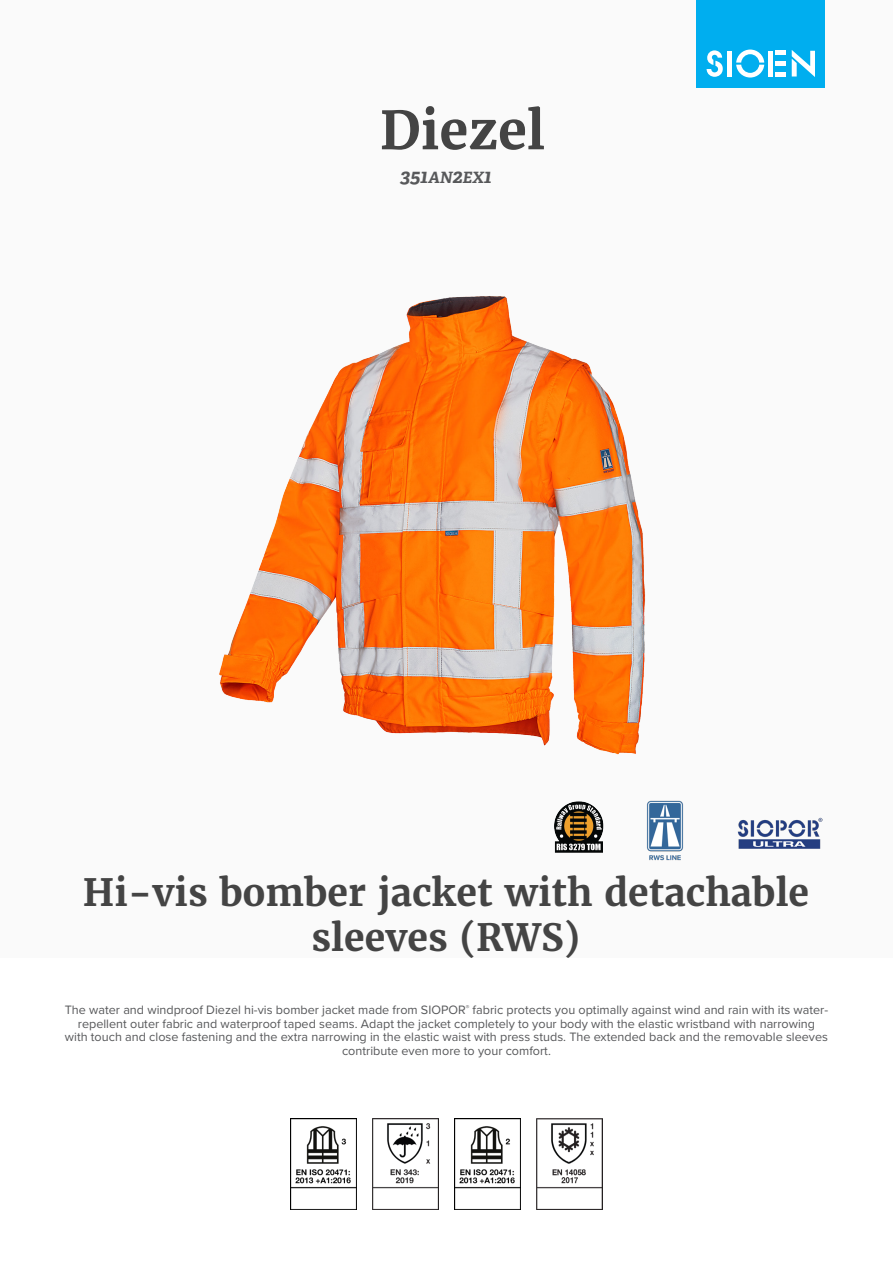
<style>
.page{position:relative;width:893px;height:1263px;background:#fff}
.page>*{position:absolute;margin:0;border:0;box-sizing:border-box;transform-origin:0 0}
.product_name{font:700 52.5px "Merriweather";color:#444}
.product_h2{font:700 37.5px/45px "Merriweather";color:#444;text-align:center}
.product_ref{font:italic 700 19.5px "Adelle";color:#57585a}
.product_description{font:12.6px/13.6px "Proxima Nova";color:#57585a;text-align:center}
.s1{font-size:15.6px}
</style>
<div class="page">
<div style="left:0;top:0;width:893px;height:957px;background:#fafafa"></div>
<div style="left:697px;top:0;width:128px;height:88px;background:#00aeef"></div>
<svg style="left:707px;top:50px;width:16px;height:27px"></svg>
<svg style="left:736px;top:50px;width:28px;height:28px"></svg>
<div style="left:727px;top:51px;width:5px;height:26px;background:#fff"></div>
<div style="left:768px;top:51px;width:5px;height:26px;background:#fff"></div>
<div style="left:775px;top:72px;width:11px;height:5px;background:#fff"></div>
<div style="left:775px;top:61px;width:11px;height:5px;background:#fff"></div>
<hr style="left:775px;top:51px;width:11px;height:4px;background:#fff">
<svg style="left:792px;top:50px;width:23px;height:27px"></svg>
<img style="left:737px;top:817px;width:86px;height:32px">
<img style="left:290px;top:1118px;width:66px;height:92px">
<img style="left:372px;top:1118px;width:67px;height:92px">
<img style="left:454px;top:1118px;width:67px;height:92px">
<img style="left:536px;top:1118px;width:67px;height:92px">
<img style="left:219px;top:296px;width:465px;height:565px">
<p class="product_name" style="left:380px;top:97px;width:167px">Diezel</p>
<p class="product_ref" style="left:400px;top:164px;width:93px">351<span class="s1">AN</span>2<span class="s1">EX</span>1</p>
<p class="product_h2" style="left:83px;top:869px;width:728px">Hi-vis bomber jacket with detachable sleeves (RWS)</p>
<p class="product_description" style="left:65px;top:1002px;width:765px">The water and windproof Diezel hi-vis bomber jacket made from SIOPOR<sup>®</sup> fabric protects you optimally against wind and rain with its water&shy;repellent outer fabric and waterproof taped seams. Adapt the jacket completely to your body with the elastic wristband with narrowing<br>with touch and close fastening and the extra narrowing in the elastic waist with press studs. The extended back and the removable sleeves contribute even more to your comfort.</p>
</div>
